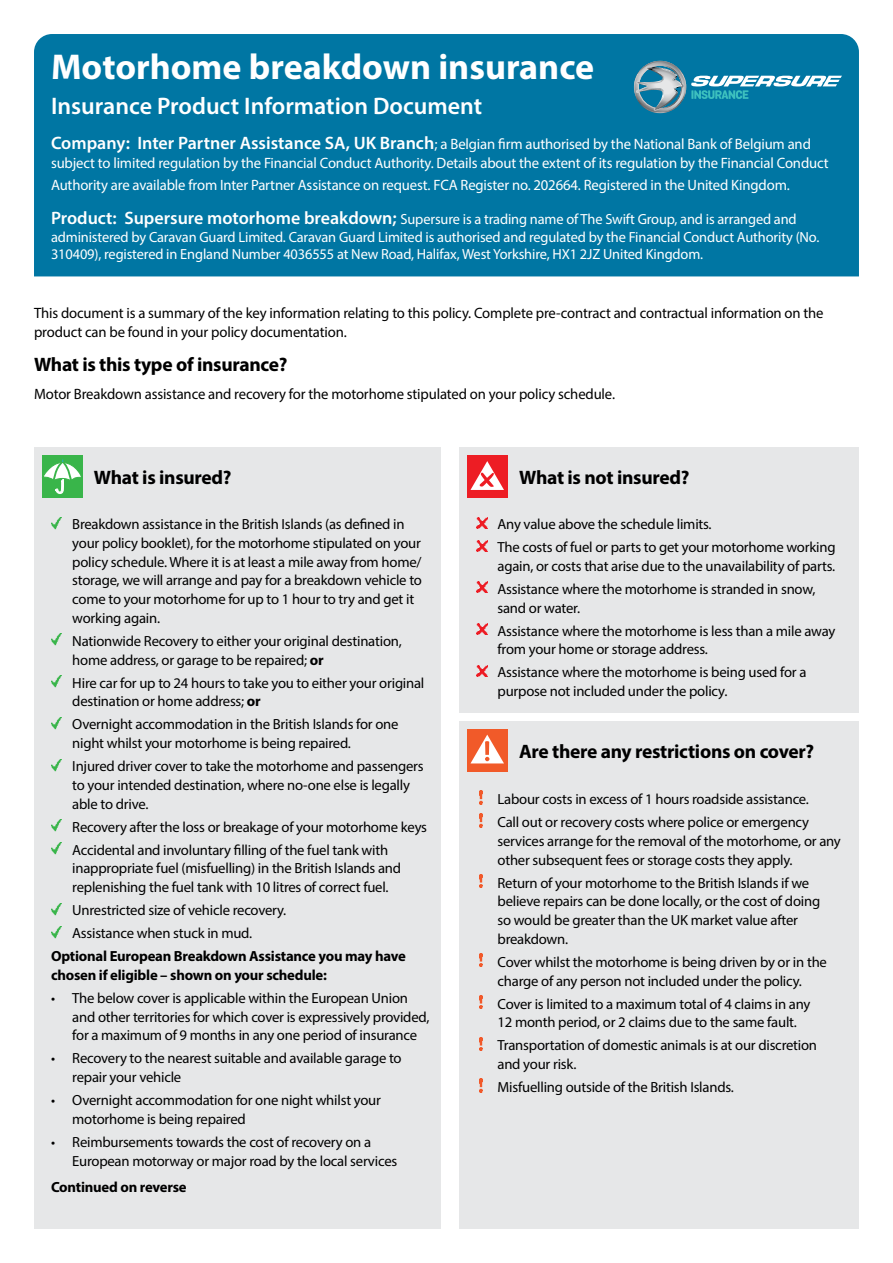
<style>
.page{position:relative;width:893px;height:1263px;background:#fff}
.page>*{position:absolute;margin:0;border:0;box-sizing:border-box;transform-origin:0 0}
.t1{font:700 36px "Myriad Pro";color:#fff}
.t2{font:600 24px "Myriad Pro";color:#fff}
.t3{font:700 19.5px "Myriad Pro";letter-spacing:-.015em;color:#000}
.t4{font:15px/19.5px "Myriad Pro";letter-spacing:-.01em;color:#fff}
.t5{font:15px/19.5px "Myriad Pro";letter-spacing:-.01em;color:#000}
.t6{font:14.7px/18.8px "Myriad Pro";letter-spacing:-.015em;color:#000}
.t7{font:14.7px/17.7px "Myriad Pro";letter-spacing:-.01em;color:#fff}
.t8{font:700 14.7px/18.8px "Myriad Pro";letter-spacing:-.015em;color:#000}
.s1{font-weight:600;font-size:18px}
.s2{font-weight:700}
</style>
<div class="page">
<div style="left:34px;top:448px;width:407px;height:781px;background:#e6e7e8"></div>
<div style="left:459px;top:448px;width:400px;height:265px;background:#e6e7e8"></div>
<div style="left:459px;top:721px;width:400px;height:508px;background:#e6e7e8"></div>
<svg style="left:51px;top:517px;width:11px;height:12px"></svg>
<svg style="left:51px;top:634px;width:11px;height:12px"></svg>
<svg style="left:51px;top:676px;width:11px;height:12px"></svg>
<svg style="left:51px;top:717px;width:11px;height:12px"></svg>
<svg style="left:51px;top:759px;width:11px;height:12px"></svg>
<svg style="left:51px;top:820px;width:11px;height:12px"></svg>
<svg style="left:51px;top:843px;width:11px;height:12px"></svg>
<svg style="left:51px;top:903px;width:11px;height:12px"></svg>
<svg style="left:51px;top:926px;width:11px;height:12px"></svg>
<div style="left:42px;top:455px;width:41px;height:43px;background:#39b54a"></div>
<svg style="left:44px;top:459px;width:37px;height:35px"></svg>
<div style="left:467px;top:455px;width:41px;height:43px;background:#ed1d24"></div>
<svg style="left:470px;top:461px;width:34px;height:29px"></svg>
<svg style="left:476px;top:517px;width:11px;height:11px"></svg>
<svg style="left:476px;top:540px;width:11px;height:11px"></svg>
<svg style="left:476px;top:582px;width:11px;height:11px"></svg>
<svg style="left:476px;top:624px;width:11px;height:10px"></svg>
<svg style="left:476px;top:665px;width:11px;height:11px"></svg>
<div style="left:467px;top:729px;width:41px;height:42px;background:#f15a29"></div>
<svg style="left:471px;top:735px;width:33px;height:28px"></svg>
<svg style="left:479px;top:791px;width:4px;height:13px"></svg>
<svg style="left:479px;top:814px;width:4px;height:13px"></svg>
<img style="left:479px;top:874px;width:4px;height:14px">
<img style="left:479px;top:953px;width:4px;height:14px">
<img style="left:479px;top:995px;width:4px;height:14px">
<svg style="left:479px;top:1037px;width:4px;height:13px"></svg>
<svg style="left:479px;top:1079px;width:4px;height:13px"></svg>
<div style="left:34px;top:34px;width:825px;height:242px;background:#0076a3"></div>
<svg style="left:634px;top:61px;width:208px;height:52px;background:#338dae"></svg>
<h1 class="t1" style="left:51px;top:44px;width:545px">Motorhome breakdown insurance</h1>
<h2 class="t2" style="left:51px;top:91px;width:433px">Insurance Product Information Document</h2>
<p class="t4" style="left:51px;top:134px;width:779px"><span class="s1">Company: Inter Partner Assistance SA, UK Branch</span>; a Belgian firm authorised by the National Bank of Belgium and subject to limited regulation by the Financial Conduct Authority. Details about the extent of its regulation by the Financial Conduct</p>
<p class="t4" style="left:51px;top:175px;width:740px">Authority are available from Inter Partner Assistance on request. FCA Register no. 202664. Registered in the United Kingdom.</p>
<p class="t7" style="left:51px;top:210px;width:770px"><span class="s1">Product: Supersure motorhome breakdown;</span> Supersure is a trading name of The Swift Group, and is arranged and administered by Caravan Guard Limited. Caravan Guard Limited is authorised and regulated by the Financial Conduct Authority (No.<br>310409), registered in England Number 4036555 at New Road, Halifax, West Yorkshire, HX1 2JZ United Kingdom.</p>
<p class="t5" style="left:34px;top:303px;width:791px">This document is a summary of the key information relating to this policy. Complete pre-contract and contractual information on the product can be found in your policy documentation.</p>
<h3 class="t3" style="left:34px;top:352px;width:255px">What is this type of insurance?</h3>
<p class="t5" style="left:34px;top:384px;width:582px">Motor Breakdown assistance and recovery for the motorhome stipulated on your policy schedule.</p>
<h3 class="t3" style="left:94px;top:465px;width:139px">What is insured?</h3>
<h3 class="t3" style="left:519px;top:465px;width:172px">What is not insured?</h3>
<p class="t6" style="left:497px;top:512px;width:340px;line-height:23px">Any value above the schedule limits.<br>The costs of fuel or parts to get your motorhome working</p>
<p class="t6" style="left:497px;top:554px;width:339px;line-height:23px">again, or costs that arise due to the unavailability of parts.<br>Assistance where the motorhome is stranded in snow,</p>
<p class="t6" style="left:497px;top:596px;width:339px;line-height:23px">sand or water.<br>Assistance where the motorhome is less than a mile away</p>
<p class="t6" style="left:497px;top:638px;width:311px;line-height:23px">from your home or storage address.<br>Assistance where the motorhome is being used for a</p>
<p class="t6" style="left:497px;top:681px;width:231px">purpose not included under the policy.</p>
<p class="t6" style="left:72px;top:514px;width:351px">Breakdown assistance in the British Islands (as defined in your policy booklet), for the motorhome stipulated on your policy schedule. Where it is at least a mile away from home/ storage, we will arrange and pay for a breakdown vehicle to come to your motorhome for up to 1 hour to try and get it working again.</p>
<p class="t6" style="left:72px;top:631px;width:331px">Nationwide Recovery to either your original destination, home address, or garage to be repaired; <span class="s2">or</span></p>
<p class="t6" style="left:72px;top:673px;width:354px">Hire car for up to 24 hours to take you to either your original destination or home address; <span class="s2">or</span></p>
<p class="t6" style="left:72px;top:715px;width:328px">Overnight accommodation in the British Islands for one night whilst your motorhome is being repaired.</p>
<p class="t6" style="left:72px;top:756px;width:353px">Injured driver cover to take the motorhome and passengers to your intended destination, where no-one else is legally able to drive.</p>
<p class="t6" style="left:72px;top:815px;width:356px;line-height:23px">Recovery after the loss or breakage of your motorhome keys<br>Accidental and involuntary filling of the fuel tank with</p>
<p class="t6" style="left:72px;top:859px;width:330px">inappropriate fuel (misfuelling) in the British Islands and replenishing the fuel tank with 10 litres of correct fuel.</p>
<p class="t6" style="left:72px;top:898px;width:216px;line-height:23px">Unrestricted size of vehicle recovery.<br>Assistance when stuck in mud.</p>
<p class="t8" style="left:51px;top:946px;width:356px">Optional European Breakdown Assistance you may have chosen if eligible – shown on your schedule:</p>
<p class="t6" style="left:72px;top:988px;width:359px;text-indent:-21px">• The below cover is applicable within the European Union and other territories for which cover is expressively provided, for a maximum of 9 months in any one period of insurance</p>
<p class="t6" style="left:72px;top:1049px;width:331px;text-indent:-21px">• Recovery to the nearest suitable and available garage to repair your vehicle</p>
<p class="t6" style="left:72px;top:1091px;width:310px;text-indent:-21px">• Overnight accommodation for one night whilst your motorhome is being repaired</p>
<p class="t6" style="left:72px;top:1132px;width:326px;text-indent:-21px">• Reimbursements towards the cost of recovery on a<br>European motorway or major road by the local services</p>
<p class="t8" style="left:51px;top:1177px;width:137px">Continued on reverse</p>
<h3 class="t3" style="left:519px;top:738px;width:297px">Are there any restrictions on cover?</h3>
<p class="t6" style="left:497px;top:787px;width:313px;line-height:23px">Labour costs in excess of 1 hours roadside assistance.<br>Call out or recovery costs where police or emergency</p>
<p class="t6" style="left:497px;top:831px;width:345px">services arrange for the removal of the motorhome, or any other subsequent fees or storage costs they apply.</p>
<p class="t6" style="left:497px;top:873px;width:324px">Return of your motorhome to the British Islands if we believe repairs can be done locally, or the cost of doing so would be greater than the UK market value after breakdown.</p>
<p class="t6" style="left:497px;top:952px;width:331px">Cover whilst the motorhome is being driven by or in the charge of any person not included under the policy.</p>
<p class="t6" style="left:497px;top:994px;width:314px">Cover is limited to a maximum total of 4 claims in any<br>12 month period, or 2 claims due to the same fault.</p>
<p class="t6" style="left:497px;top:1036px;width:321px">Transportation of domestic animals is at our discretion and your risk.</p>
<p class="t6" style="left:497px;top:1078px;width:238px">Misfuelling outside of the British Islands.</p>
</div>
